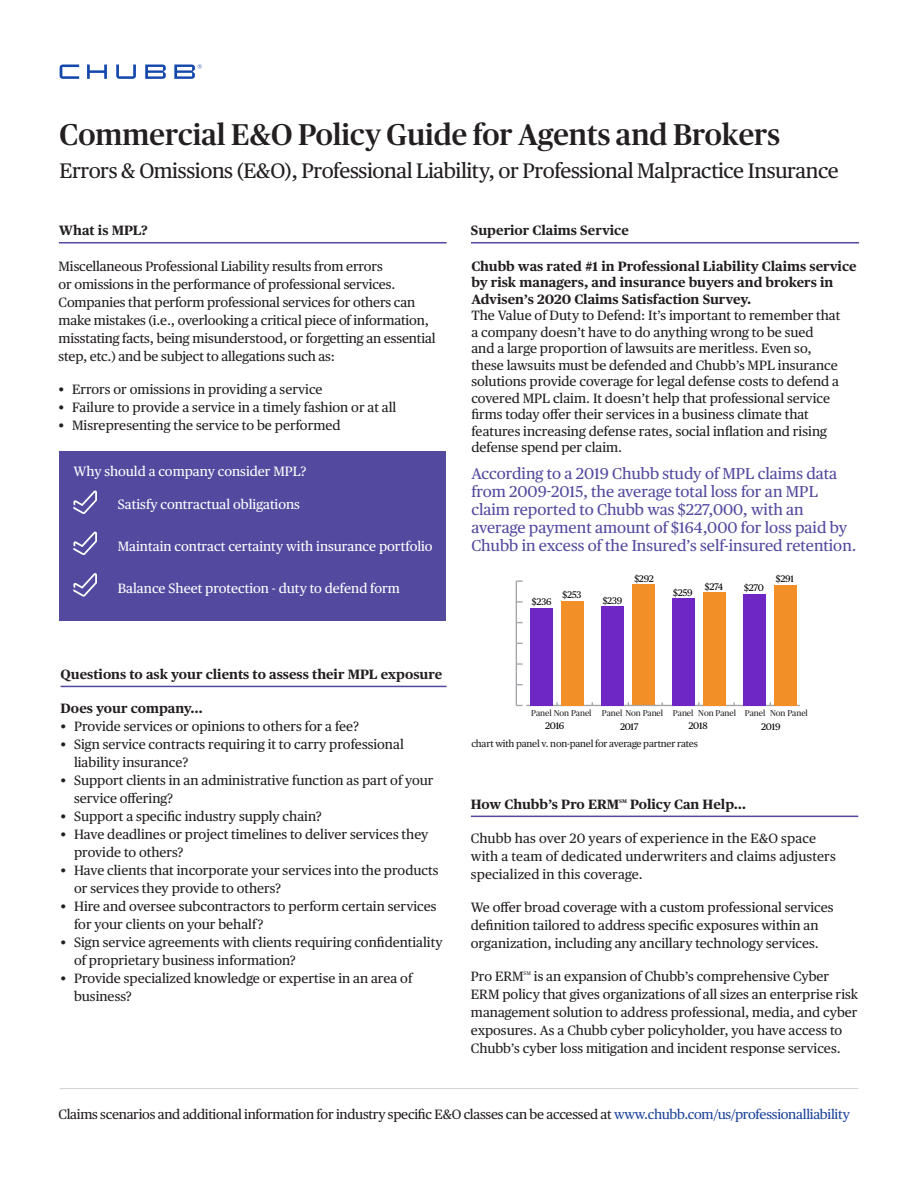
<style>
.page{position:relative;width:918px;height:1188px;background:#fff}
.page>*{position:absolute;margin:0;border:0;box-sizing:border-box;transform-origin:0 0}
.t1{font:500 30px "Chubb Publico";color:#231f20}
.t2{font:21px "Chubb Publico Text";letter-spacing:-.02em;color:#231f20}
.P_text{font:15.75px/18px "Chubb Publico Text";color:#534a9f}
.P_text-2{font:13.5px/18px "Chubb Publico Text";color:#231f20}
.P_list{font:13.5px/18px "Chubb Publico Text";color:#231f20}
.P_text-3{font:13.5px "Chubb Publico Text";color:#fff}
.H3_subhead{font:700 13.5px/16.5px "Chubb Publico Text";color:#231f20}
.P_text-4{font:13.5px "Chubb Publico Text";letter-spacing:-.02em;color:#231f20}
.H2_Subhead{font:700 13.5px "Chubb Publico Text";color:#231f20}
.P_list_LL{font:13.5px "Chubb Publico Text";color:#231f20}
.P_Text_Bold{font:700 13.5px "Chubb Publico Text";color:#231f20}
.P_Legal{font:9.75px "Chubb Publico Text";letter-spacing:-.02em;color:#231f20}
.Image{font:9.6px "Chubb Publico Text";letter-spacing:-.025em;color:#000}
.Image-2{font:8.55px "Chubb Publico";color:#231f20}
.H2_Subhead-2{font:700 5.25px "Chubb Publico Text";color:#231f20}
.P_text-5{font:5.25px "Chubb Publico Text";color:#231f20}
.s1{color:#1d449b}
</style>
<div class="page">
<div style="left:59px;top:451px;width:387px;height:169px;background:#534a9f"></div>
<svg style="left:60px;top:65px;width:142px;height:14px"></svg>
<hr style="left:59px;top:242px;width:388px;height:1px;background:#534a9f">
<hr style="left:61px;top:686px;width:386px;height:1px;background:#534a9f">
<hr style="left:60px;top:1088px;width:798px;height:1px;background:#ccd2ce">
<hr style="left:471px;top:816px;width:387px;height:1px;background:#534a9f">
<hr style="left:471px;top:242px;width:388px;height:1px;background:#534a9f">
<hr style="left:526px;top:705px;width:274px;height:1px;background:#a4a6a9">
<hr style="left:516px;top:581px;width:1px;height:124px;background:#a4a6a9">
<svg style="left:516px;top:704px;width:11px;height:2px"></svg>
<svg style="left:517px;top:663px;width:6px;height:2px"></svg>
<svg style="left:517px;top:601px;width:6px;height:2px"></svg>
<svg style="left:516px;top:580px;width:7px;height:2px"></svg>
<div style="left:530px;top:608px;width:23px;height:97px;background:#6e27c5"></div>
<div style="left:561px;top:601px;width:23px;height:104px;background:#f38f27"></div>
<div style="left:602px;top:606px;width:22px;height:99px;background:#6e27c5"></div>
<div style="left:633px;top:584px;width:22px;height:121px;background:#f38f27"></div>
<div style="left:672px;top:598px;width:22px;height:107px;background:#6e27c5"></div>
<div style="left:703px;top:592px;width:23px;height:113px;background:#f38f27"></div>
<div style="left:744px;top:594px;width:22px;height:111px;background:#6e27c5"></div>
<div style="left:775px;top:585px;width:22px;height:120px;background:#f38f27"></div>
<svg style="left:73px;top:490px;width:24px;height:23px"></svg>
<svg style="left:73px;top:531px;width:24px;height:24px"></svg>
<svg style="left:73px;top:573px;width:24px;height:23px"></svg>
<h1 class="t1" style="left:60px;top:113px;width:722px">Commercial E&amp;O Policy Guide for Agents and Brokers</h1>
<h2 class="t2" style="left:60px;top:154px;width:781px">Errors &amp; Omissions (E&amp;O), Professional Liability, or Professional Malpractice Insurance</h2>
<p class="H2_Subhead" style="left:59px;top:220px;width:90px">What is MPL?</p>
<p class="P_text-2" style="left:59px;top:256px;width:379px">Miscellaneous Professional Liability results from errors<br>or omissions in the performance of professional services.<br>Companies that perform professional services for others can make mistakes (i.e., overlooking a critical piece of information, misstating facts, being misunderstood, or forgetting an essential step, etc.) and be subject to allegations such as:</p>
<p class="P_list" style="left:59px;top:379px;width:266px">• Errors or omissions in providing a service</p>
<p class="P_list" style="left:59px;top:397px;width:339px">• Failure to provide a service in a timely fashion or at all</p>
<p class="P_list_LL" style="left:59px;top:415px;width:283px">• Misrepresenting the service to be performed</p>
<p class="P_text-3" style="left:74px;top:461px;width:235px">Why should a company consider MPL?</p>
<p class="P_text-3" style="left:118px;top:494px;width:184px">Satisfy contractual obligations</p>
<p class="P_text-3" style="left:118px;top:536px;width:316px">Maintain contract certainty with insurance portfolio</p>
<p class="P_text-3" style="left:118px;top:578px;width:284px">Balance Sheet protection - duty to defend form</p>
<p class="H2_Subhead" style="left:61px;top:664px;width:383px">Questions to ask your clients to assess their MPL exposure</p>
<p class="P_Text_Bold" style="left:61px;top:698px;width:144px">Does your company…</p>
<p class="P_list" style="left:61px;top:717px;width:300px">• Provide services or opinions to others for a fee?</p>
<p class="P_list" style="left:74px;top:735px;width:331px;text-indent:-14px">• Sign service contracts requiring it to carry professional liability insurance?</p>
<p class="P_list" style="left:74px;top:771px;width:361px;text-indent:-14px">• Support clients in an administrative function as part of your service offering?</p>
<p class="P_list" style="left:61px;top:807px;width:263px">• Support a specific industry supply chain?</p>
<p class="P_list" style="left:74px;top:825px;width:356px;text-indent:-14px">• Have deadlines or project timelines to deliver services they provide to others?</p>
<p class="P_list" style="left:74px;top:861px;width:366px;text-indent:-14px">• Have clients that incorporate your services into the products or services they provide to others?</p>
<p class="P_list" style="left:74px;top:897px;width:364px;text-indent:-14px">• Hire and oversee subcontractors to perform certain services for your clients on your behalf?</p>
<p class="P_list" style="left:74px;top:933px;width:370px;text-indent:-14px">• Sign service agreements with clients requiring confidentiality of proprietary business information?</p>
<p class="P_list" style="left:74px;top:969px;width:340px;text-indent:-14px">• Provide specialized knowledge or expertise in an area of business?</p>
<p class="H2_Subhead" style="left:471px;top:220px;width:159px">Superior Claims Service</p>
<h3 class="H3_subhead" style="left:471px;top:257px;width:387px">Chubb was rated #1 in Professional Liability Claims service by risk managers, and insurance buyers and brokers in<br>Advisen’s 2020 Claims Satisfaction Survey.</h3>
<p class="P_text-2" style="left:471px;top:306px;width:370px;line-height:16.5px">The Value of Duty to Defend: It’s important to remember that a company doesn’t have to do anything wrong to be sued<br>and a large proportion of lawsuits are meritless. Even so, these lawsuits must be defended and Chubb’s MPL insurance solutions provide coverage for legal defense costs to defend a covered MPL claim. It doesn’t help that professional service firms today offer their services in a business climate that features increasing defense rates, social inflation and rising defense spend per claim.</p>
<p class="P_text" style="left:471px;top:464px;width:387px">According to a 2019 Chubb study of MPL claims data from 2009-2015, the average total loss for an MPL claim reported to Chubb was $227,000, with an average payment amount of $164,000 for loss paid by Chubb in excess of the Insured’s self-insured retention.</p>
<p class="Image" style="left:532px;top:594px;width:21px">$236</p>
<p class="Image" style="left:563px;top:588px;width:21px">$253</p>
<p class="Image" style="left:603px;top:593px;width:21px">$239</p>
<p class="Image" style="left:634px;top:571px;width:21px">$292</p>
<p class="Image" style="left:673px;top:585px;width:21px">$259</p>
<p class="Image" style="left:705px;top:579px;width:20px">$274</p>
<p class="Image" style="left:744px;top:580px;width:21px">$270</p>
<p class="Image" style="left:776px;top:572px;width:20px">$291</p>
<p class="Image-2" style="left:531px;top:707px;width:278px">Panel Non Panel Panel Non Panel Panel Non Panel Panel Non Panel</p>
<p class="Image" style="left:545px;top:719px;width:21px">2016</p>
<p class="Image" style="left:620px;top:719px;width:20px">2017</p>
<p class="Image" style="left:689px;top:719px;width:21px">2018</p>
<p class="Image" style="left:761px;top:719px;width:21px">2019</p>
<p class="P_Legal" style="left:471px;top:736px;width:228px">chart with panel v. non-panel for average partner rates</p>
<p class="H2_Subhead" style="left:471px;top:794px;width:150px">How Chubb’s Pro ERM</p>
<p class="H2_Subhead-2" style="left:619px;top:797px;width:9px">SM</p>
<p class="H2_Subhead" style="left:630px;top:794px;width:118px">Policy Can Help…</p>
<p class="P_text-2" style="left:471px;top:829px;width:366px">Chubb has over 20 years of experience in the E&amp;O space with a team of dedicated underwriters and claims adjusters specialized in this coverage.</p>
<p class="P_text-2" style="left:471px;top:898px;width:364px">We offer broad coverage with a custom professional services definition tailored to address specific exposures within an organization, including any ancillary technology services.</p>
<p class="P_text-2" style="left:471px;top:967px;width:54px">Pro ERM</p>
<p class="P_text-5" style="left:524px;top:970px;width:9px">SM</p>
<p class="P_text-2" style="left:471px;top:967px;width:389px;text-indent:63px">is an expansion of Chubb’s comprehensive Cyber ERM policy that gives organizations of all sizes an enterprise risk management solution to address professional, media, and cyber exposures. As a Chubb cyber policyholder, you have access to Chubb’s cyber loss mitigation and incident response services.</p>
<p class="P_text-4" style="left:59px;top:1104px;width:793px">Claims scenarios and additional information for industry specific E&amp;O classes can be accessed at <span class="s1">www.chubb.com/us/professionalliability</span></p>
</div>
